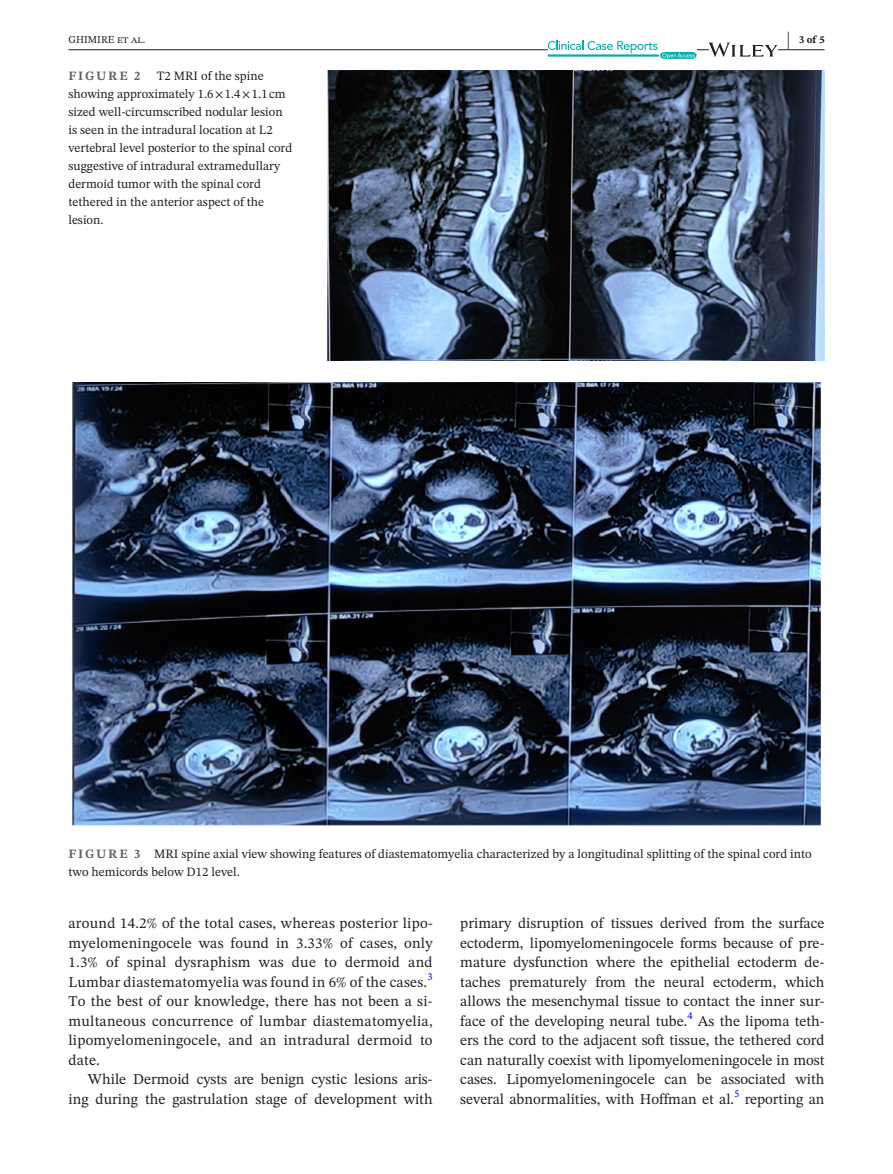
<style>
.page{position:relative;width:893px;height:1174px;background:#fff}
.page>*{position:absolute;margin:0;border:0;box-sizing:border-box;transform-origin:0 0}
.t1{font:700 21px "STIX Two Text";color:#231f20;scale:.42 1}
.t2{font:15px/19.5px "STIX Two Text";color:#231f20;text-align:justify}
.t3{font:12.75px/18px "STIX Two Text";color:#231f20}
.t4{font:700 12.75px "STIX Two Text";letter-spacing:.14em;color:#636366}
.t5{font:10.5px "STIX Two Text";color:#231f20}
.t6{font:700 10.5px "STIX Two Text";color:#231f20}
.t7{font:10.5px "STIX Two Text";color:#00f}
.s1{font-family:"STIX"}
.s2{font-weight:700;color:#636366}
</style>
<div class="page">
<hr style="left:68px;top:49px;width:756px;height:1px;background:#231f20">
<svg style="left:548px;top:41px;width:148px;height:18px"></svg>
<svg style="left:709px;top:43px;width:68px;height:14px"></svg>
<img style="left:327px;top:70px;width:497px;height:291px">
<img style="left:72px;top:382px;width:749px;height:444px">
<h1 class="t1" style="left:787px;top:24px;width:8px">|</h1>
<p class="t5" style="left:68px;top:32px;width:78px">GHIMIRE et al.</p>
<p class="t6" style="left:799px;top:32px;width:27px">3 of 5</p>
<p class="t3" style="left:68px;top:66px;width:225px;text-indent:88px">T2 MRI of the spine showing approximately 1.6<span class="s1">×</span>1.4<span class="s1">×</span>1.1 cm sized well-circumscribed nodular lesion is seen in the intradural location at L2 vertebral level posterior to the spinal cord suggestive of intradural extramedullary dermoid tumor with the spinal cord tethered in the anterior aspect of the lesion.</p>
<p class="t4" style="left:68px;top:66px;width:73px">FIGURE 2</p>
<p class="t3" style="left:68px;top:845px;width:745px"><span class="s2">FIGURE 3</span> MRI spine axial view showing features of diastematomyelia characterized by a longitudinal splitting of the spinal cord into two hemicords below D12 level.</p>
<p class="t2" style="left:68px;top:913px;width:366px">around 14.2% of the total cases, whereas posterior lipo&shy;myelomeningocele was found in 3.33% of cases, only 1.3% of spinal dysraphism was due to dermoid and Lumbar diastematomyelia was found in 6% of the cases.</p>
<p class="t7" style="left:427px;top:969px;width:7px">3</p>
<p class="t2" style="left:68px;top:991px;width:366px">To the best of our knowledge, there has not been a si&shy;multaneous concurrence of lumbar diastematomyelia, lipomyelomeningocele, and an intradural dermoid to date.</p>
<p class="t2" style="left:68px;top:1069px;width:366px;text-align:right">While Dermoid cysts are benign cystic lesions aris&shy;ing during the gastrulation stage of development with</p>
<p class="t2" style="left:460px;top:913px;width:366px">primary disruption of tissues derived from the surface ectoderm, lipomyelomeningocele forms because of pre&shy;mature dysfunction where the epithelial ectoderm de&shy;taches prematurely from the neural ectoderm, which allows the mesenchymal tissue to contact the inner sur&shy;face of the developing neural tube.</p>
<p class="t7" style="left:687px;top:1008px;width:7px">4</p>
<p class="t2" style="left:460px;top:1011px;width:366px;text-indent:238px">As the lipoma teth&shy;ers the cord to the adjacent soft tissue, the tethered cord can naturally coexist with lipomyelomeningocele in most cases. Lipomyelomeningocele can be associated with several abnormalities, with Hoffman et al.</p>
<p class="t7" style="left:734px;top:1086px;width:7px">5</p>
<p class="t2" style="left:745px;top:1089px;width:81px">reporting an</p>
</div>
